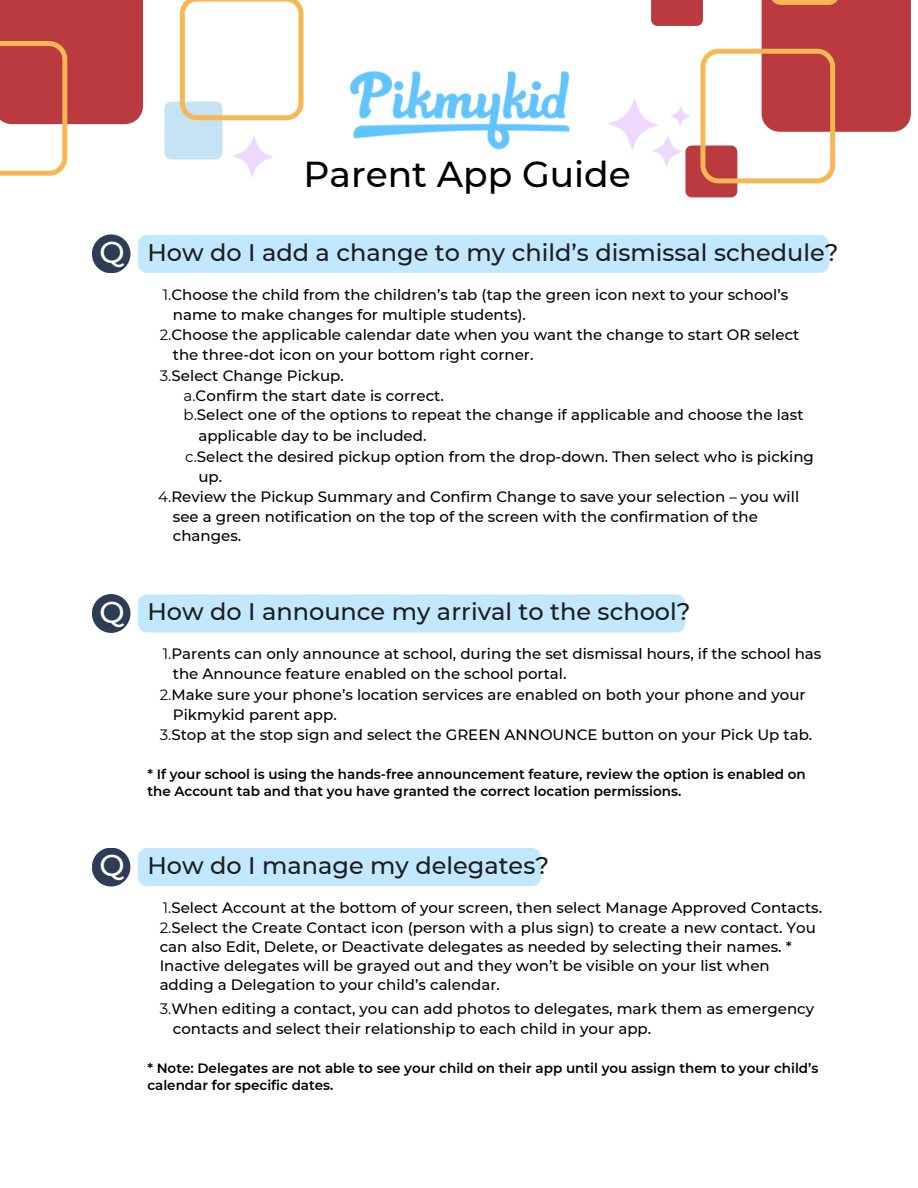
<style>
.page{position:relative;width:918px;height:1188px;background:#fff}
.page>*{position:absolute;margin:0;border:0;box-sizing:border-box;transform-origin:0 0}
.t1{font:500 36px "Montserrat";color:#000}
.t2{font:500 30px "Montserrat";color:#fff}
.t3{font:500 24px "Montserrat";color:#1d1d1d}
.t4{font:500 15px/19.2px "Montserrat";color:#000}
.t5{font:600 13.5px/16.8px "Montserrat";color:#000}
.s1{font-weight:400}
</style>
<div class="page">
<svg style="left:233px;top:136px;width:40px;height:41px"></svg>
<img style="left:349px;top:71px;width:221px;height:79px">
<div style="left:138px;top:235px;width:691px;height:38px;background:#c2e8ff;border-radius:9px"></div>
<svg style="left:92px;top:234px;width:38px;height:39px"></svg>
<div style="left:138px;top:594px;width:547px;height:39px;background:#c2e8ff"></div>
<svg style="left:92px;top:594px;width:38px;height:39px"></svg>
<div style="left:138px;top:848px;width:403px;height:38px;background:#c2e8ff"></div>
<svg style="left:92px;top:848px;width:38px;height:38px"></svg>
<div style="left:685px;top:146px;width:52px;height:51px;background:#bb3a3f;border-radius:6px"></div>
<svg style="left:609px;top:0;width:302px;height:183px"></svg>
<div style="left:164px;top:102px;width:58px;height:57px;background:#c5e3f2;border-radius:7px"></div>
<svg style="left:0;top:0;width:143px;height:176px"></svg>
<svg style="left:180px;top:0;width:123px;height:120px"></svg>
<h2 class="t1" style="left:303px;top:152px;width:329px">Parent App Guide</h2>
<h3 class="t2" style="left:100px;top:234px;width:27px">Q</h3>
<p class="t3" style="left:147px;top:237px;width:693px">How do I add a change to my child’s dismissal schedule?</p>
<p class="t2" style="left:100px;top:594px;width:27px">Q</p>
<h3 class="t2" style="left:100px;top:847px;width:27px">Q</h3>
<p class="t4" style="left:163px;top:285px;width:627px"><span class="s1">1.</span>Choose the child from the children’s tab (tap the green icon next to your school’s</p>
<p class="t4" style="left:173px;top:305px;width:355px">name to make changes for multiple students).</p>
<h1 class="t4" style="left:160px;top:325px;width:641px"><span class="s1">2.</span>Choose the applicable calendar date when you want the change to start OR select</h1>
<p class="t4" style="left:173px;top:345px;width:362px">the three-dot icon on your bottom right corner.</p>
<p class="t4" style="left:160px;top:366px;width:186px"><span class="s1">3.</span>Select Change Pickup.</p>
<h2 class="t4" style="left:184px;top:386px;width:622px"><span class="s1">a.</span>Confirm the start date is correct.<br><span class="s1">b.</span>Select one of the options to repeat the change if applicable and choose the last</h2>
<p class="t4" style="left:198px;top:426px;width:230px">applicable day to be included.</p>
<h3 class="t4" style="left:185px;top:447px;width:630px"><span class="s1">c.</span>Select the desired pickup option from the drop-down. Then select who is picking</h3>
<p class="t4" style="left:198px;top:467px;width:25px">up.</p>
<h3 class="t4" style="left:158px;top:487px;width:642px"><span class="s1">4.</span>Review the Pickup Summary and Confirm Change to save your selection – you will</h3>
<p class="t4" style="left:173px;top:507px;width:587px">see a green notification on the top of the screen with the confirmation of the changes.</p>
<h3 class="t3" style="left:147px;top:597px;width:545px">How do I announce my arrival to the school?</h3>
<p class="t4" style="left:163px;top:644px;width:660px"><span class="s1">1.</span>Parents can only announce at school, during the set dismissal hours, if the school has</p>
<h3 class="t4" style="left:173px;top:664px;width:395px">the Announce feature enabled on the school portal.</h3>
<p class="t4" style="left:160px;top:685px;width:648px"><span class="s1">2.</span>Make sure your phone’s location services are enabled on both your phone and your</p>
<h3 class="t4" style="left:173px;top:705px;width:165px">Pikmykid parent app.</h3>
<p class="t4" style="left:160px;top:725px;width:654px"><span class="s1">3.</span>Stop at the stop sign and select the GREEN ANNOUNCE button on your Pick Up tab.</p>
<p class="t5" style="left:147px;top:766px;width:660px">* If your school is using the hands-free announcement feature, review the option is enabled on the Account tab and that you have granted the correct location permissions.</p>
<p class="t3" style="left:147px;top:850px;width:403px">How do I manage my delegates?</p>
<h3 class="t4" style="left:163px;top:898px;width:661px"><span class="s1">1.</span>Select Account at the bottom of your screen, then select Manage Approved Contacts.</h3>
<p class="t4" style="left:160px;top:918px;width:658px"><span class="s1">2.</span>Select the Create Contact icon (person with a plus sign) to create a new contact. You can also Edit, Delete, or Deactivate delegates as needed by selecting their names. * Inactive delegates will be grayed out and they won’t be visible on your list when adding a Delegation to your child’s calendar.</p>
<p class="t4" style="left:160px;top:999px;width:656px"><span class="s1">3.</span>When editing a contact, you can add photos to delegates, mark them as emergency</p>
<h2 class="t4" style="left:173px;top:1019px;width:480px">contacts and select their relationship to each child in your app.</h2>
<p class="t5" style="left:147px;top:1060px;width:673px">* Note: Delegates are not able to see your child on their app until you assign them to your child’s calendar for specific dates.</p>
</div>
